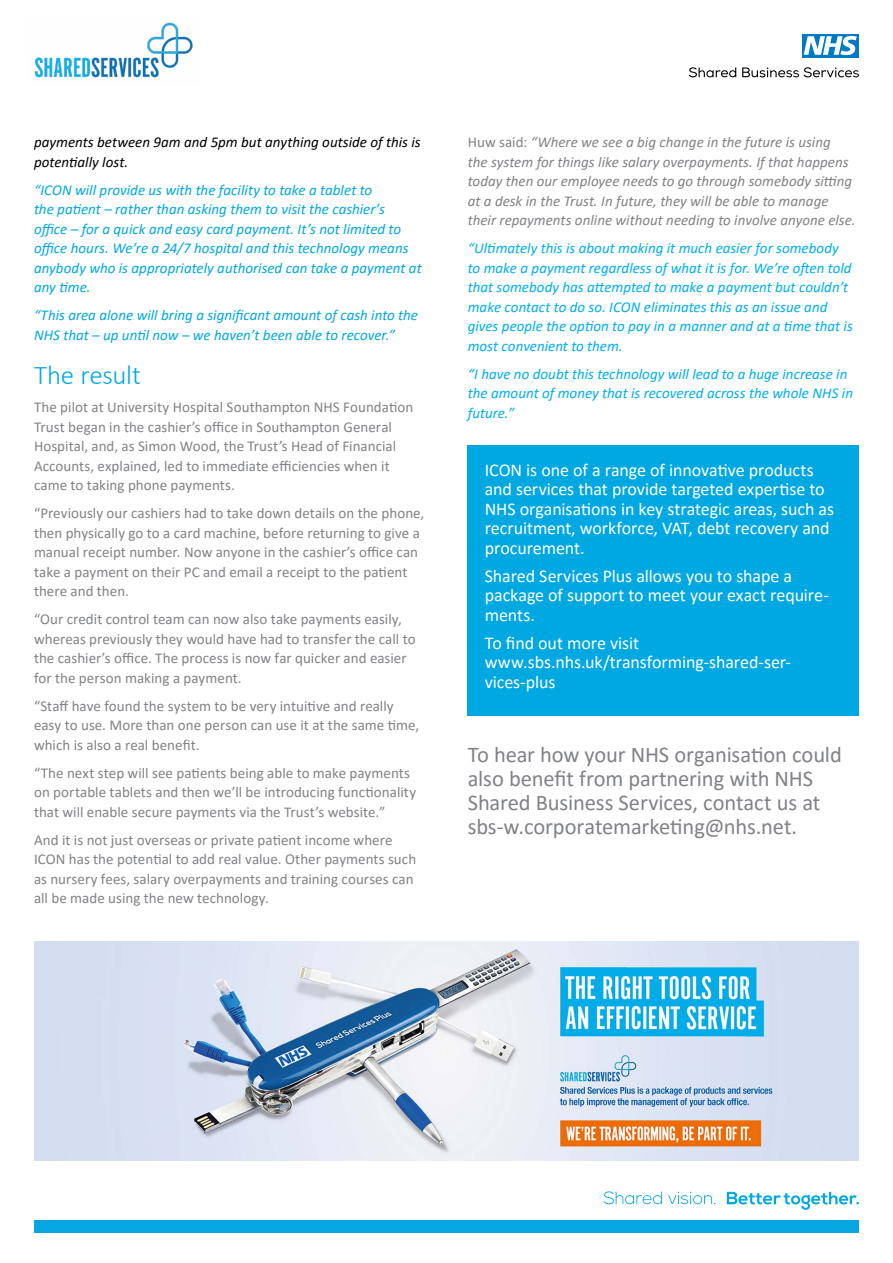
<style>
.page{position:relative;width:893px;height:1263px;background:#fff}
.page>*{position:absolute;margin:0;border:0;box-sizing:border-box;transform-origin:0 0}
.t1{font:300 27px "Calibri";letter-spacing:-.01em;color:#00a8e1}
.t2{font:22.5px/24px "Calibri";letter-spacing:-.005em;color:#808285}
.t3{font:18px/19.5px "Calibri";letter-spacing:-.005em;color:#fff}
.t4{font:15px/19.5px "Calibri";letter-spacing:.005em;color:#808285}
.t5{font:italic 15px/19.5px "Calibri";color:#00aeef}
.t6{font:italic 15px/19.5px "Calibri";color:#00a8e1}
.t7{font:italic 15px/19.5px "Calibri";color:#808285}
.t8{font:italic 15px/19.5px "Calibri";color:#000}
.s1{font-style:normal}
</style>
<div class="page">
<div style="left:34px;top:1220px;width:825px;height:13px;background:#06a7e0"></div>
<div style="left:468px;top:445px;width:391px;height:271px;background:#00a8e1"></div>
<div style="left:802px;top:34px;width:57px;height:23px;background:#007ac2"></div>
<svg style="left:804px;top:36px;width:53px;height:19px"></svg>
<svg style="left:689px;top:67px;width:47px;height:10px"></svg>
<svg style="left:742px;top:67px;width:117px;height:10px"></svg>
<svg style="left:604px;top:1191px;width:58px;height:13px"></svg>
<svg style="left:668px;top:1191px;width:47px;height:13px"></svg>
<svg style="left:727px;top:1192px;width:132px;height:18px"></svg>
<img style="left:34px;top:22px;width:159px;height:56px">
<img style="left:34px;top:941px;width:825px;height:220px">
<p class="t8" style="left:34px;top:132px;width:388px">payments between 9am and 5pm but anything outside of this is potentially lost.</p>
<p class="t6" style="left:34px;top:179px;width:389px">“ICON will provide us with the facility to take a tablet to<br>the patient – rather than asking them to visit the cashier’s office – for a quick and easy card payment. It’s not limited to office hours. We’re a 24/7 hospital and this technology means anybody who is appropriately authorised can take a payment at any time.</p>
<p class="t6" style="left:34px;top:305px;width:386px">“This area alone will bring a significant amount of cash into the<br>NHS that – up until now – we haven’t been able to recover.”</p>
<h1 class="t1" style="left:34px;top:359px;width:108px">The result</h1>
<p class="t4" style="left:34px;top:397px;width:381px">The pilot at University Hospital Southampton NHS Foundation Trust began in the cashier’s office in Southampton General Hospital, and, as Simon Wood, the Trust’s Head of Financial Accounts, explained, led to immediate efficiencies when it came to taking phone payments.</p>
<p class="t4" style="left:34px;top:503px;width:392px">“Previously our cashiers had to take down details on the phone, then physically go to a card machine, before returning to give a manual receipt number. Now anyone in the cashier’s office can take a payment on their PC and email a receipt to the patient there and then.</p>
<p class="t4" style="left:34px;top:609px;width:383px">“Our credit control team can now also take payments easily, whereas previously they would have had to transfer the call to the cashier’s office. The process is now far quicker and easier for the person making a payment.</p>
<p class="t4" style="left:34px;top:696px;width:387px">“Staff have found the system to be very intuitive and really easy to use. More than one person can use it at the same time, which is also a real benefit.</p>
<p class="t4" style="left:34px;top:763px;width:384px">“The next step will see patients being able to make payments on portable tablets and then we’ll be introducing functionality that will enable secure payments via the Trust’s website.”</p>
<p class="t4" style="left:34px;top:830px;width:384px">And it is not just overseas or private patient income where ICON has the potential to add real value. Other payments such as nursery fees, salary overpayments and training courses can all be made using the new technology.</p>
<p class="t7" style="left:468px;top:132px;width:389px"><span class="s1">Huw said:</span> “Where we see a big change in the future is using<br>the system for things like salary overpayments. If that happens today then our employee needs to go through somebody sitting at a desk in the Trust. In future, they will be able to manage their repayments online without needing to involve anyone else.</p>
<p class="t5" style="left:468px;top:238px;width:387px">“Ultimately this is about making it much easier for somebody to make a payment regardless of what it is for. We’re often told that somebody has attempted to make a payment but couldn’t make contact to do so. ICON eliminates this as an issue and gives people the option to pay in a manner and at a time that is most convenient to them.</p>
<p class="t5" style="left:468px;top:363px;width:387px">“I have no doubt this technology will lead to a huge increase in the amount of money that is recovered across the whole NHS in future.”</p>
<p class="t3" style="left:485px;top:460px;width:351px">ICON is one of a range of innovative products and services that provide targeted expertise to NHS organisations in key strategic areas, such as recruitment, workforce, VAT, debt recovery and procurement.</p>
<p class="t3" style="left:485px;top:566px;width:346px">Shared Services Plus allows you to shape a package of support to meet your exact require&shy;ments.</p>
<p class="t3" style="left:485px;top:633px;width:308px">To find out more visit www.sbs.nhs.uk/transforming-shared-ser&shy;vices-plus</p>
<h2 class="t2" style="left:468px;top:742px;width:376px">To hear how your NHS organisation could also benefit from partnering with NHS Shared Business Services, contact us at sbs-w.corporatemarketing@nhs.net.</h2>
</div>
